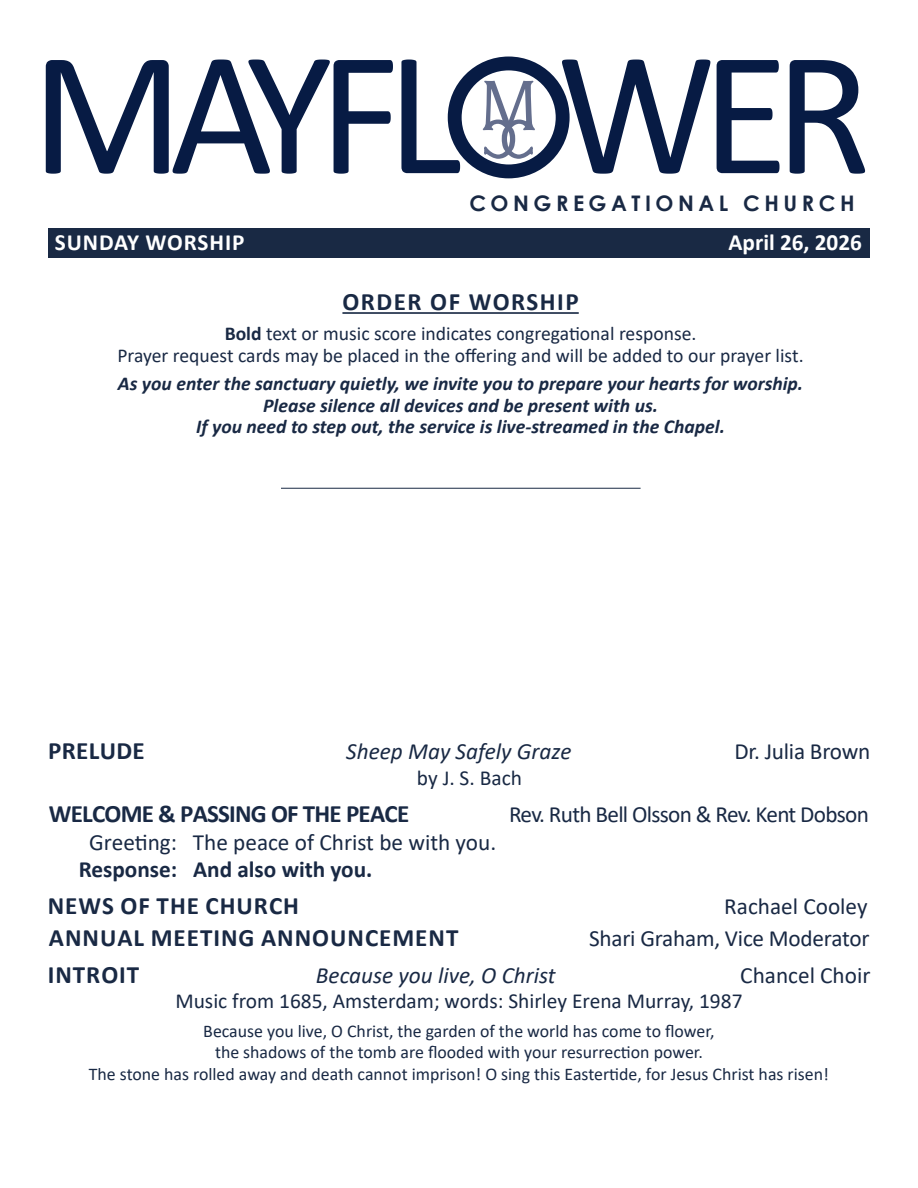
<style>
.page{position:relative;width:918px;height:1188px;background:#fff}
.page>*{position:absolute;margin:0;border:0;box-sizing:border-box;transform-origin:0 0}
.SUB_1{font:700 25.05px "Calibri";letter-spacing:.04em;color:#192944}
.BODY_SUB1{font:700 25.05px "Calibri";letter-spacing:-.03em;color:#192944}
.MAN_TEXT_-_Center_13{font:700 25.05px "Calibri";letter-spacing:.04em;color:#192944}
.SUB_1-2{font:700 25.05px "Calibri";letter-spacing:.06em;color:#192944}
.SUB_1-3{font:700 25.05px "Calibri";letter-spacing:.015em;color:#192944}
.TEXT_INDENT__Responsive{font:23.25px/27.9px "Calibri";color:#192944}
.SUB_1-4{font:23.25px "Calibri";letter-spacing:-.01em;color:#192944}
.SUB_1-5{font:italic 23.25px "Calibri";color:#192944}
.BODY_SUB1-2{font:23.25px "Calibri";letter-spacing:-.03em;color:#192944}
.t1{font:700 23.25px "Calibri";letter-spacing:.04em;color:#fff}
.MAN_TEXT_-_Center_13-2{font:23.25px "Calibri";color:#192944}
.t2{font:700 23.25px "Calibri";letter-spacing:.015em;color:#fff}
.SUB_1-6{font:21.45px "Calibri";color:#192944}
.t3{font:700 21.45px "Century Gothic";letter-spacing:.21em;color:#192944}
.SUB_1-7{font:italic 700 19.65px/21.5px "Calibri";color:#192944;text-align:center}
.SUB_1-8{font:19.65px/21.5px "Calibri";color:#192944;text-align:center}
.MAN_TEXT_-_Center_13-3{font:17.85px/21.5px "Calibri";color:#192944;text-align:center}
.s1{font-weight:700}
</style>
<div class="page">
<svg style="left:46px;top:60px;width:347px;height:114px"></svg>
<svg style="left:401px;top:60px;width:59px;height:113px"></svg>
<svg style="left:562px;top:60px;width:148px;height:114px"></svg>
<svg style="left:717px;top:60px;width:63px;height:113px"></svg>
<svg style="left:790px;top:60px;width:75px;height:114px"></svg>
<div style="left:448px;top:57px;width:122px;height:121px;border:14px solid #071b44;border-radius:50%"></div>
<svg style="left:482px;top:81px;width:53px;height:79px"></svg>
<div style="left:48px;top:229px;width:822px;height:29px;background:#192944"></div>
<hr style="left:342px;top:312px;width:237px;height:2px;background:#192944">
<hr style="left:281px;top:488px;width:360px;height:1px;background:#192944">
<p class="t3" style="left:469px;top:187px;width:387px">CONGREGATIONAL CHURCH</p>
<p class="t1" style="left:55px;top:226px;width:191px">SUNDAY WORSHIP</p>
<p class="t2" style="left:729px;top:226px;width:135px">April 26, 2026</p>
<p class="SUB_1-2" style="left:342px;top:284px;width:238px">ORDER OF WORSHIP</p>
<p class="SUB_1-8" style="left:117px;top:323px;width:688px"><span class="s1">Bold</span> text or music score indicates congregational response.<br>Prayer request cards may be placed in the offering and will be added to our prayer list.</p>
<p class="SUB_1-7" style="left:118px;top:372px;width:687px">As you enter the sanctuary quietly, we invite you to prepare your hearts for worship.<br>Please silence all devices and be present with us.<br>If you need to step out, the service is live-streamed in the Chapel.</p>
<p class="SUB_1-3" style="left:48px;top:733px;width:98px">PRELUDE</p>
<p class="SUB_1-5" style="left:346px;top:735px;width:227px">Sheep May Safely Graze</p>
<p class="SUB_1-4" style="left:734px;top:735px;width:137px">Dr. Julia Brown</p>
<p class="SUB_1-6" style="left:417px;top:763px;width:107px">by J. S. Bach</p>
<p class="BODY_SUB1" style="left:49px;top:796px;width:362px">WELCOME &amp; PASSING OF THE PEACE</p>
<p class="BODY_SUB1-2" style="left:509px;top:798px;width:361px">Rev. Ruth Bell Olsson &amp; Rev. Kent Dobson</p>
<p class="TEXT_INDENT__Responsive" style="left:79px;top:827px;width:419px;text-indent:10px">Greeting: The peace of Christ be with you.<br><span class="s1">Response: And also with you.</span></p>
<p class="MAN_TEXT_-_Center_13" style="left:48px;top:888px;width:253px">NEWS OF THE CHURCH</p>
<p class="MAN_TEXT_-_Center_13-2" style="left:724px;top:890px;width:145px">Rachael Cooley</p>
<p class="SUB_1" style="left:49px;top:920px;width:411px">ANNUAL MEETING ANNOUNCEMENT</p>
<p class="SUB_1-4" style="left:589px;top:922px;width:282px">Shari Graham, Vice Moderator</p>
<p class="SUB_1" style="left:48px;top:957px;width:93px">INTROIT</p>
<p class="SUB_1-5" style="left:316px;top:960px;width:241px">Because you live, O Christ</p>
<p class="SUB_1-4" style="left:740px;top:960px;width:132px">Chancel Choir</p>
<p class="SUB_1-6" style="left:175px;top:986px;width:569px">Music from 1685, Amsterdam; words: Shirley Erena Murray, 1987</p>
<p class="MAN_TEXT_-_Center_13-3" style="left:89px;top:1020px;width:742px">Because you live, O Christ, the garden of the world has come to flower,<br>the shadows of the tomb are flooded with your resurrection power.<br>The stone has rolled away and death cannot imprison! O sing this Eastertide, for Jesus Christ has risen!</p>
</div>
